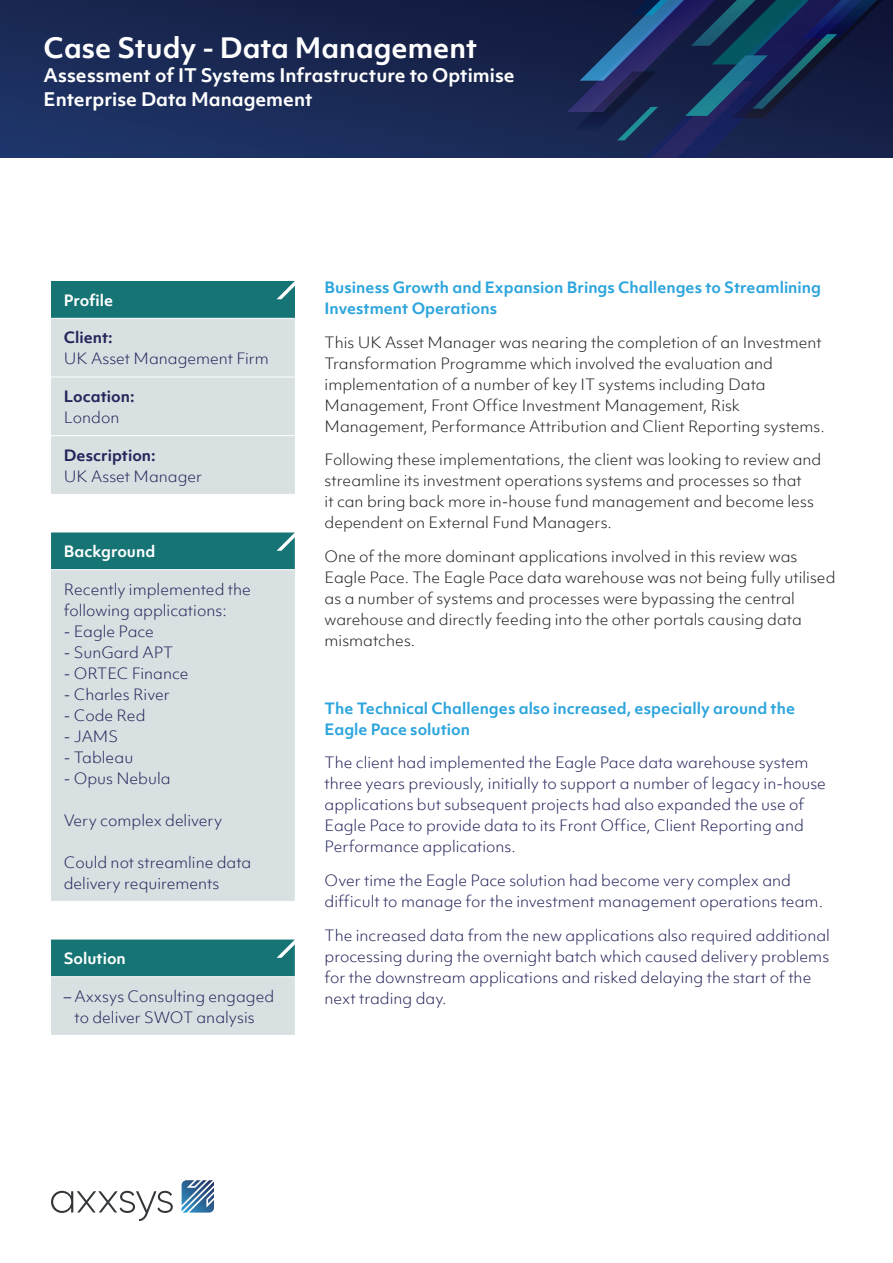
<style>
.page{position:relative;width:893px;height:1263px;background:#fff}
.page>*{position:absolute;margin:0;border:0;box-sizing:border-box;transform-origin:0 0}
.t1{font:700 27px "Objektiv Mk 1";color:#fff}
.t2{font:700 18px "Objektiv Mk 1";color:#fff}
.t3{font:300 15px/21px "Objektiv Mk 1";color:#24255b}
.Body{font:300 15px/21px "Objektiv Mk 1";color:#231f20}
.Sub_head{font:700 15px/21px "Objektiv Mk 1";color:#2da5dd}
.t4{font:700 15px "Objektiv Mk 1";color:#fff}
.t5{font:700 15px "Objektiv Mk 1";color:#24255b}
.s1{font-weight:700}
</style>
<div class="page">
<div style="left:51px;top:281px;width:244px;height:37px;background:#177474"></div>
<svg style="left:51px;top:319px;width:244px;height:716px;fill:#d8e0e1"></svg>
<svg style="left:51px;top:533px;width:244px;height:443px;fill:#d8e0e1"></svg>
<hr style="left:51px;top:377px;width:244px;height:1px;background:#fff">
<hr style="left:51px;top:435px;width:244px;height:1px;background:#fff">
<hr style="left:51px;top:494px;width:244px;height:1px;background:#fff">
<hr style="left:51px;top:532px;width:244px;height:1px;background:#fff">
<hr style="left:51px;top:569px;width:244px;height:1px;background:#fff">
<hr style="left:51px;top:901px;width:244px;height:1px;background:#fff">
<hr style="left:51px;top:939px;width:244px;height:1px;background:#fff">
<hr style="left:51px;top:976px;width:244px;height:1px;background:#fff">
<svg style="left:51px;top:1191px;width:122px;height:29px"></svg>
<svg style="left:181px;top:1180px;width:33px;height:33px"></svg>
<svg style="left:277px;top:281px;width:18px;height:18px"></svg>
<svg style="left:277px;top:532px;width:18px;height:19px"></svg>
<svg style="left:277px;top:939px;width:18px;height:19px"></svg>
<img style="left:0;top:0;width:567px;height:157px">
<svg style="left:567px;top:0;width:326px;height:157px"></svg>
<p class="t1" style="left:44px;top:29px;width:435px">Case Study - Data Management</p>
<p class="t2" style="left:44px;top:63px;width:473px">Assessment of IT Systems Infrastructure to Optimise</p>
<p class="t2" style="left:44px;top:87px;width:271px">Enterprise Data Management</p>
<p class="t4" style="left:64px;top:289px;width:51px">Profile</p>
<p class="t5" style="left:64px;top:327px;width:51px">Client:</p>
<p class="t3" style="left:64px;top:348px;width:207px">UK Asset Management Firm</p>
<p class="t5" style="left:64px;top:386px;width:72px">Location:</p>
<p class="t3" style="left:64px;top:407px;width:57px">London</p>
<p class="t3" style="left:64px;top:444px;width:140px"><span class="s1">Description:<br></span>UK Asset Manager</p>
<p class="t4" style="left:64px;top:541px;width:93px">Background</p>
<p class="t3" style="left:64px;top:578px;width:189px">Recently implemented the following applications:</p>
<p class="t3" style="left:64px;top:620px;width:92px">- Eagle Pace</p>
<p class="t3" style="left:64px;top:641px;width:111px">- SunGard APT</p>
<p class="t3" style="left:64px;top:662px;width:126px">- ORTEC Finance</p>
<p class="t3" style="left:64px;top:683px;width:107px">- Charles River</p>
<p class="t3" style="left:64px;top:704px;width:83px">- Code Red</p>
<p class="t3" style="left:64px;top:725px;width:56px">- JAMS</p>
<p class="t3" style="left:64px;top:746px;width:71px">- Tableau</p>
<p class="t3" style="left:64px;top:767px;width:108px">- Opus Nebula</p>
<p class="t3" style="left:64px;top:809px;width:160px">Very complex delivery</p>
<p class="t3" style="left:64px;top:851px;width:189px">Could not streamline data delivery requirements</p>
<p class="t4" style="left:64px;top:948px;width:64px">Solution</p>
<p class="t3" style="left:64px;top:985px;width:212px;text-align:center">– Axxsys Consulting engaged to deliver SWOT analysis</p>
<p class="Sub_head" style="left:325px;top:276px;width:498px">Business Growth and Expansion Brings Challenges to Streamlining<br>Investment Operations</p>
<p class="Body" style="left:325px;top:331px;width:502px">This UK Asset Manager was nearing the completion of an Investment Transformation Programme which involved the evaluation and implementation of a number of key IT systems including Data Management, Front Office Investment Management, Risk Management, Performance Attribution and Client Reporting systems.</p>
<p class="Body" style="left:325px;top:449px;width:498px">Following these implementations, the client was looking to review and streamline its investment operations systems and processes so that<br>it can bring back more in-house fund management and become less dependent on External Fund Managers.</p>
<p class="Body" style="left:325px;top:546px;width:512px">One of the more dominant applications involved in this review was Eagle Pace. The Eagle Pace data warehouse was not being fully utilised as a number of systems and processes were bypassing the central warehouse and directly feeding into the other portals causing data mismatches.</p>
<p class="Sub_head" style="left:325px;top:697px;width:472px">The Technical Challenges also increased, especially around the<br>Eagle Pace solution</p>
<p class="t3" style="left:325px;top:752px;width:503px">The client had implemented the Eagle Pace data warehouse system three years previously, initially to support a number of legacy in-house applications but subsequent projects had also expanded the use of Eagle Pace to provide data to its Front Office, Client Reporting and Performance applications.</p>
<p class="t3" style="left:325px;top:870px;width:500px">Over time the Eagle Pace solution had become very complex and difficult to manage for the investment management operations team.</p>
<p class="t3" style="left:325px;top:925px;width:507px">The increased data from the new applications also required additional processing during the overnight batch which caused delivery problems for the downstream applications and risked delaying the start of the next trading day.</p>
</div>
